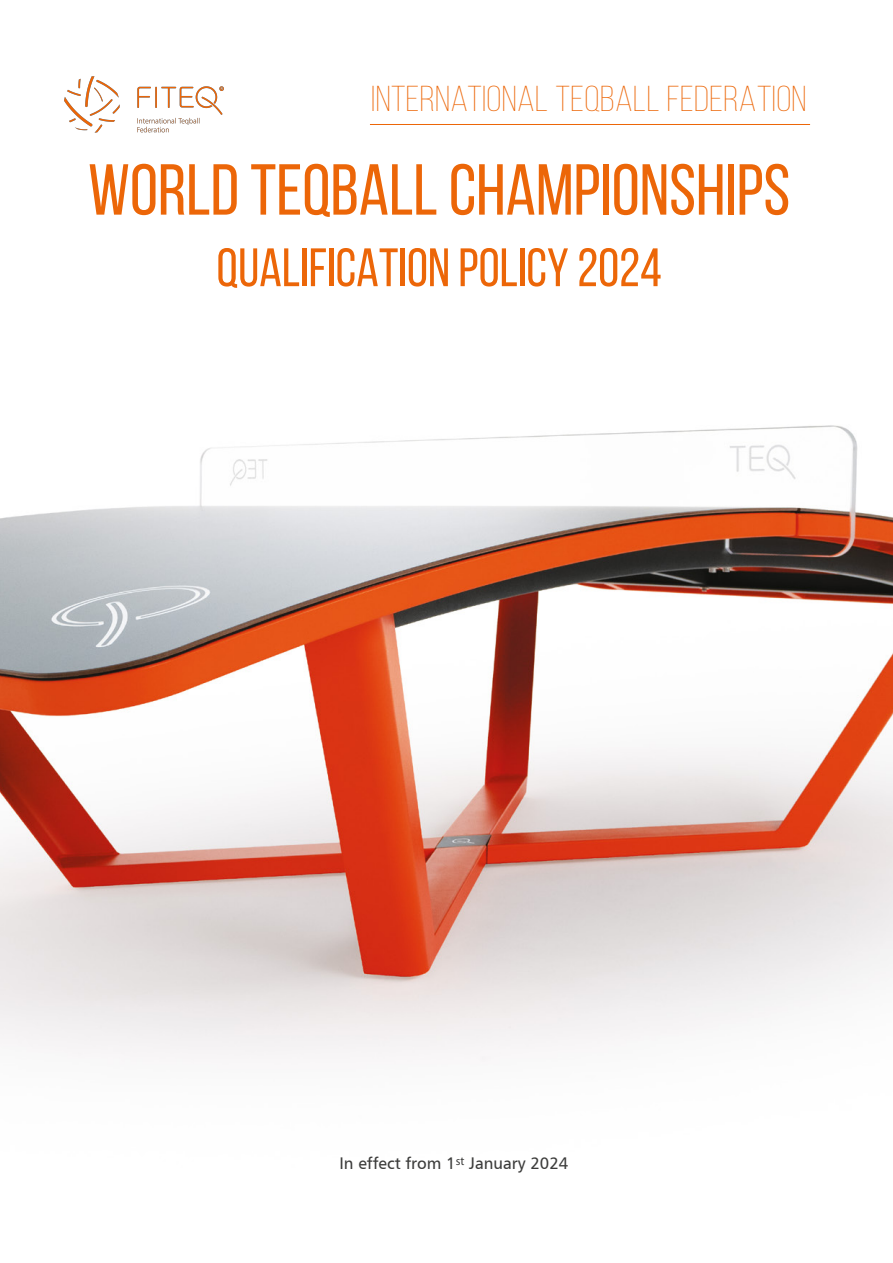
<style>
.page{position:relative;width:893px;height:1263px;background:#fff}
.page>*{position:absolute;margin:0;border:0;box-sizing:border-box;transform-origin:0 0}
.t1{font:72px "Bebas Neue";color:#ec6608}
.t2{font:54px "Bebas Neue";color:#ec6608}
.t3{font:300 36px "Bebas Neue";letter-spacing:.01em;color:#ec6608;scale:1.1 1}
.t4{font:16.5px "H Humanist 777 BT";color:#3c3c3b}
</style>
<div class="page">
<img style="left:0;top:87px;width:893px;height:973px">
<hr style="left:370px;top:124px;width:440px;height:1px;background:#ec6608">
<img style="left:64px;top:76px;width:159px;height:56px">
<p class="t3" style="left:371px;top:79px;width:397px">INTERNATIONAL TEQBALL FEDERATION</p>
<h1 class="t1" style="left:88px;top:151px;width:704px">WORLD TEQBALL CHAMPIONSHIPS</h1>
<h2 class="t2" style="left:217px;top:238px;width:447px">QUALIFICATION POLICY 2024</h2>
<p class="t4" style="left:340px;top:1153px;width:230px">In effect from 1<sup>st</sup> January 2024</p>
</div>
